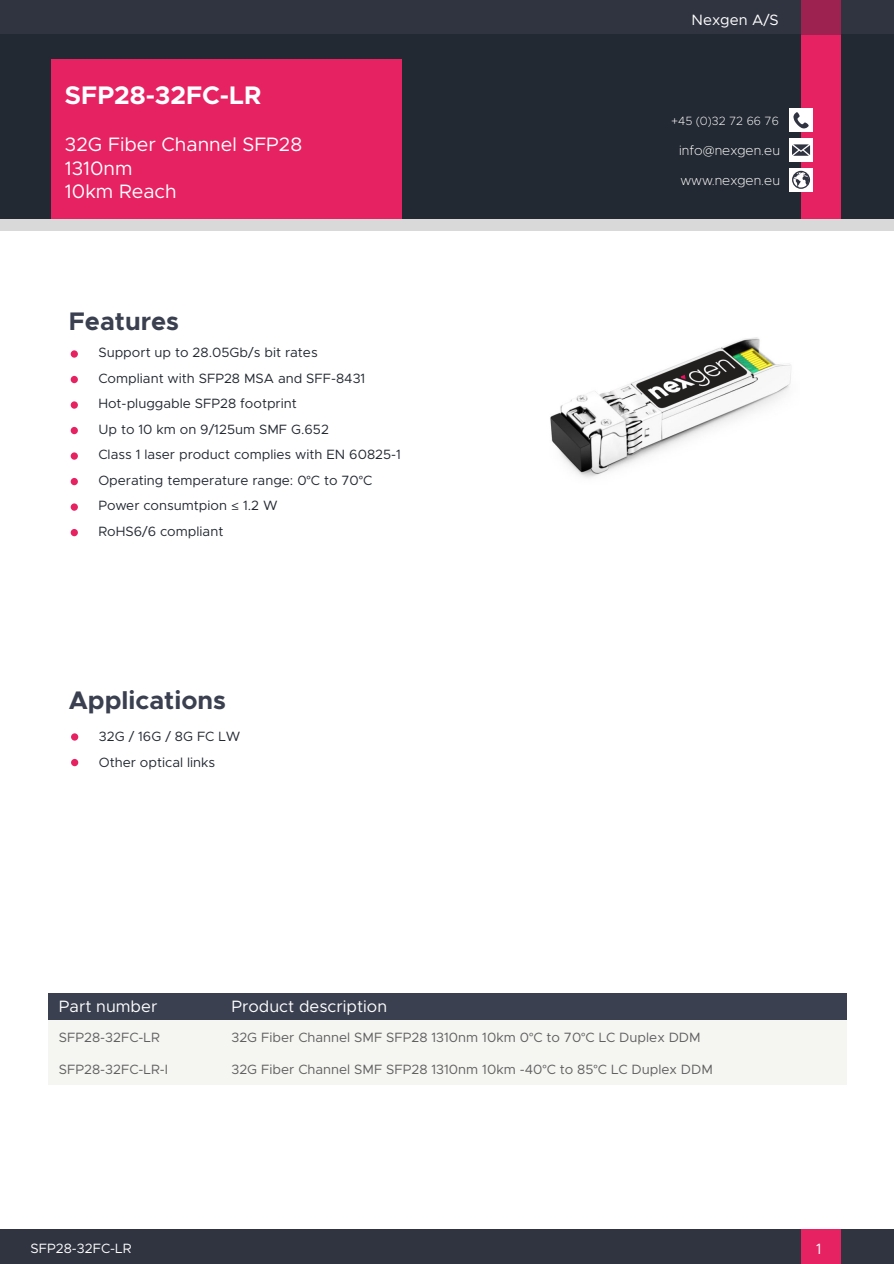
<style>
.page{position:relative;width:894px;height:1264px;background:#fff}
.page>*{position:absolute;margin:0;border:0;box-sizing:border-box;transform-origin:0 0}
.t1{font:700 25.5px "Metropolis";color:#3a4050}
.t2{font:700 25.5px "Metropolis";color:#fff}
.t3{font:19.5px/23.4px "Metropolis";color:#fff}
.t4{font:16.5px "Metropolis";color:#fff}
.t5{font:15px "Metropolis";color:#fff}
.t6{font:13.5px/25.5px "Metropolis";color:#232932}
.t7{font:13.5px "Metropolis";color:#606060}
.t8{font:200 13.5px "Metropolis";color:#fff}
.t9{font:13.5px "Metropolis";color:#fff}
.t10{font:200 12px "Metropolis";color:#fff}
.s1{font-family:"Myriad Pro"}
</style>
<div class="page">
<div style="left:48px;top:1008px;width:798px;height:76px;background:#f5f5f2"></div>
<div style="left:48px;top:993px;width:798px;height:26px;background:#3a4050"></div>
<div style="left:0;top:0;width:893px;height:35px;background:#303440"></div>
<div style="left:0;top:35px;width:893px;height:185px;background:#232932"></div>
<div style="left:51px;top:59px;width:350px;height:160px;background:#e62262"></div>
<div style="left:800px;top:0;width:40px;height:219px;background:#e62262"></div>
<div style="left:800px;top:0;width:40px;height:34px;background:#9e224f"></div>
<div style="left:789px;top:138px;width:23px;height:24px;background:#fff"></div>
<svg style="left:792px;top:144px;width:17px;height:12px"></svg>
<div style="left:789px;top:168px;width:23px;height:23px;background:#fff"></div>
<svg style="left:792px;top:171px;width:17px;height:18px"></svg>
<div style="left:789px;top:109px;width:23px;height:23px;background:#fff"></div>
<svg style="left:793px;top:112px;width:15px;height:17px"></svg>
<div style="left:0;top:219px;width:893px;height:11px;background:#d9d9d9"></div>
<div style="left:71px;top:350px;width:7px;height:7px;background:#e62262;border-radius:50%"></div>
<div style="left:71px;top:376px;width:7px;height:7px;background:#e62262;border-radius:50%"></div>
<div style="left:71px;top:529px;width:7px;height:7px;background:#e62262;border-radius:50%"></div>
<div style="left:71px;top:503px;width:7px;height:7px;background:#e62262;border-radius:50%"></div>
<div style="left:71px;top:478px;width:7px;height:7px;background:#e62262;border-radius:50%"></div>
<div style="left:71px;top:452px;width:7px;height:7px;background:#e62262;border-radius:50%"></div>
<div style="left:71px;top:427px;width:7px;height:7px;background:#e62262;border-radius:50%"></div>
<div style="left:71px;top:401px;width:7px;height:7px;background:#e62262;border-radius:50%"></div>
<div style="left:71px;top:733px;width:7px;height:7px;background:#e62262;border-radius:50%"></div>
<div style="left:71px;top:759px;width:7px;height:7px;background:#e62262;border-radius:50%"></div>
<div style="left:0;top:1228px;width:893px;height:35px;background:#303440"></div>
<div style="left:800px;top:1228px;width:40px;height:35px;background:#e62262"></div>
<img style="left:550px;top:337px;width:241px;height:141px">
<h1 class="t2" style="left:65px;top:79px;width:198px">SFP28-32FC-LR</h1>
<h2 class="t3" style="left:65px;top:133px;width:239px">32G Fiber Channel SFP28<br>1310nm<br>10km Reach</h2>
<h1 class="t1" style="left:69px;top:305px;width:112px">Features</h1>
<p class="t6" style="left:98px;top:340px;width:304px">Support up to 28.05Gb/s bit rates<br>Compliant with SFP28 MSA and SFF-8431<br>Hot-pluggable SFP28 footprint<br>Up to 10 km on 9/125um SMF G.652<br>Class 1 laser product complies with EN 60825-1<br>Operating temperature range: 0<span class="s1">°</span>C to 70<span class="s1">°</span>C<br>Power consumtpion <span class="s1">≤</span> 1.2 W<br>RoHS6/6 compliant</p>
<h1 class="t1" style="left:69px;top:684px;width:159px">Applications</h1>
<p class="t6" style="left:99px;top:723px;width:143px">32G / 16G / 8G FC LW<br>Other optical links</p>
<p class="t5" style="left:691px;top:11px;width:89px">Nexgen A/S</p>
<p class="t10" style="left:670px;top:114px;width:109px">+45 (0)32 72 66 76</p>
<p class="t8" style="left:679px;top:142px;width:102px">info@nexgen.eu</p>
<p class="t8" style="left:680px;top:172px;width:101px">www.nexgen.eu</p>
<p class="t4" style="left:59px;top:996px;width:100px">Part number</p>
<p class="t4" style="left:231px;top:996px;width:157px">Product description</p>
<p class="t7" style="left:59px;top:1029px;width:102px">SFP28-32FC-LR</p>
<p class="t7" style="left:231px;top:1029px;width:471px">32G Fiber Channel SMF SFP28 1310nm 10km 0<span class="s1">°</span>C to 70<span class="s1">°</span>C LC Duplex DDM</p>
<p class="t7" style="left:59px;top:1060px;width:111px">SFP28-32FC-LR-I</p>
<p class="t7" style="left:231px;top:1060px;width:483px">32G Fiber Channel SMF SFP28 1310nm 10km -40<span class="s1">°</span>C to 85<span class="s1">°</span>C LC Duplex DDM</p>
<p class="t9" style="left:31px;top:1240px;width:102px">SFP28-32FC-LR</p>
<p class="t5" style="left:815px;top:1239px;width:7px">1</p>
</div>
